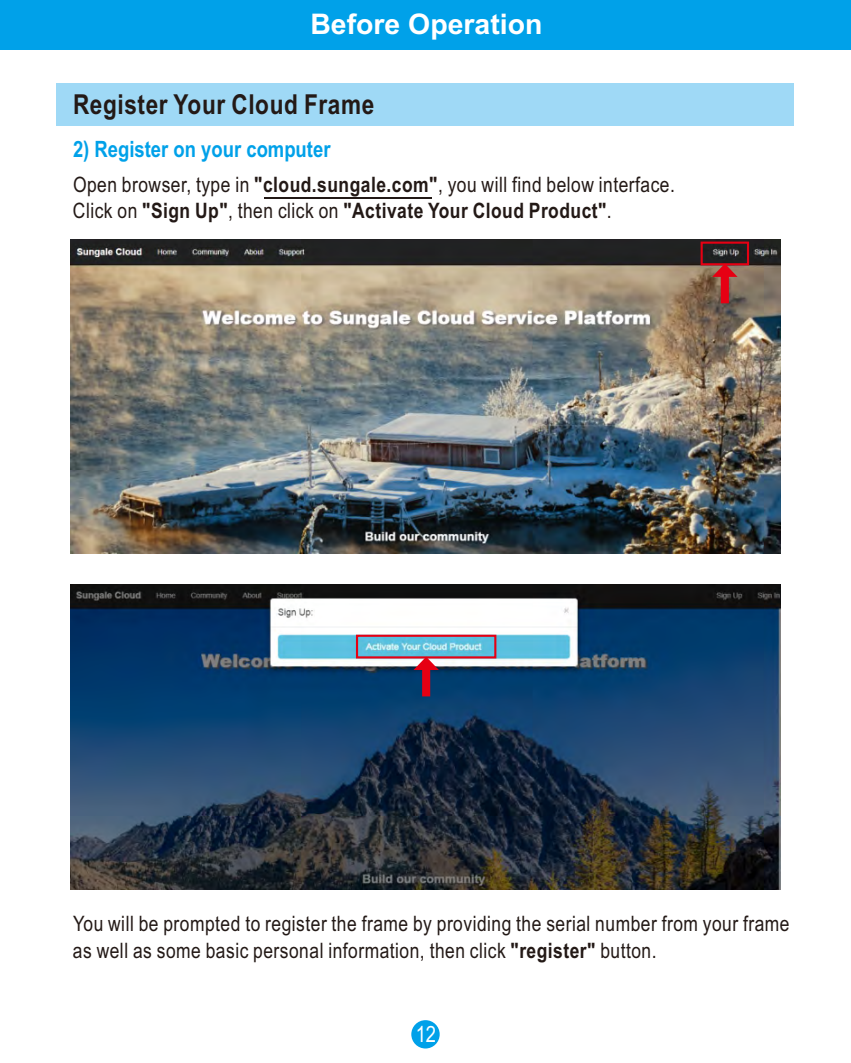
<style>
.page{position:relative;width:851px;height:1063px;background:#fff}
.page>*{position:absolute;margin:0;border:0;box-sizing:border-box;transform-origin:0 0}
.t1{font:700 28.5px "Arial";color:#fff}
.t2{font:700 27.5px "Arial Narrow";letter-spacing:.025em;color:#231916}
.t3{font:700 22.5px "Arial Narrow";color:#00a1e9}
.t4{font:22.5px "Arial Narrow";color:#fff}
.t5{font:21.25px/26.8px "Arial Narrow";letter-spacing:.025em;color:#231916}
.s1{font-weight:700}
</style>
<div class="page">
<div style="left:0;top:0;width:850px;height:50px;background:#00a1e9"></div>
<div style="left:57px;top:83px;width:737px;height:43px;background:#9fd9f6"></div>
<div style="left:411px;top:1020px;width:28px;height:29px;background:#00a1e9;border-radius:50%"></div>
<img style="left:71px;top:239px;width:709px;height:314px">
<svg style="left:712px;top:265px;width:25px;height:38px"></svg>
<div style="left:700px;top:242px;width:49px;height:23px;border:2px solid #e60013"></div>
<img style="left:71px;top:585px;width:709px;height:305px">
<svg style="left:413px;top:658px;width:26px;height:38px"></svg>
<div style="left:356px;top:635px;width:140px;height:23px;border:2px solid #e60013"></div>
<hr style="left:264px;top:197px;width:167px;height:1px;background:#231916">
<h1 class="t1" style="left:310px;top:13px;width:233px">Before Operation</h1>
<p class="t2" style="left:73px;top:94px;width:303px">Register Your Cloud Frame</p>
<p class="t3" style="left:73px;top:141px;width:259px">2) Register on your computer</p>
<p class="t5" style="left:73px;top:173px;width:603px">Open browser, type in <span class="s1">"cloud.sungale.com"</span>, you will find below interface.<br>Click on <span class="s1">"Sign Up"</span>, then click on <span class="s1">"Activate Your Cloud Product"</span>.</p>
<p class="t5" style="left:73px;top:912px;width:718px">You will be prompted to register the frame by providing the serial number from your frame as well as some basic personal information, then click <span class="s1">"register"</span> button.</p>
<p class="t4" style="left:415px;top:1026px;width:22px">12</p>
</div>
